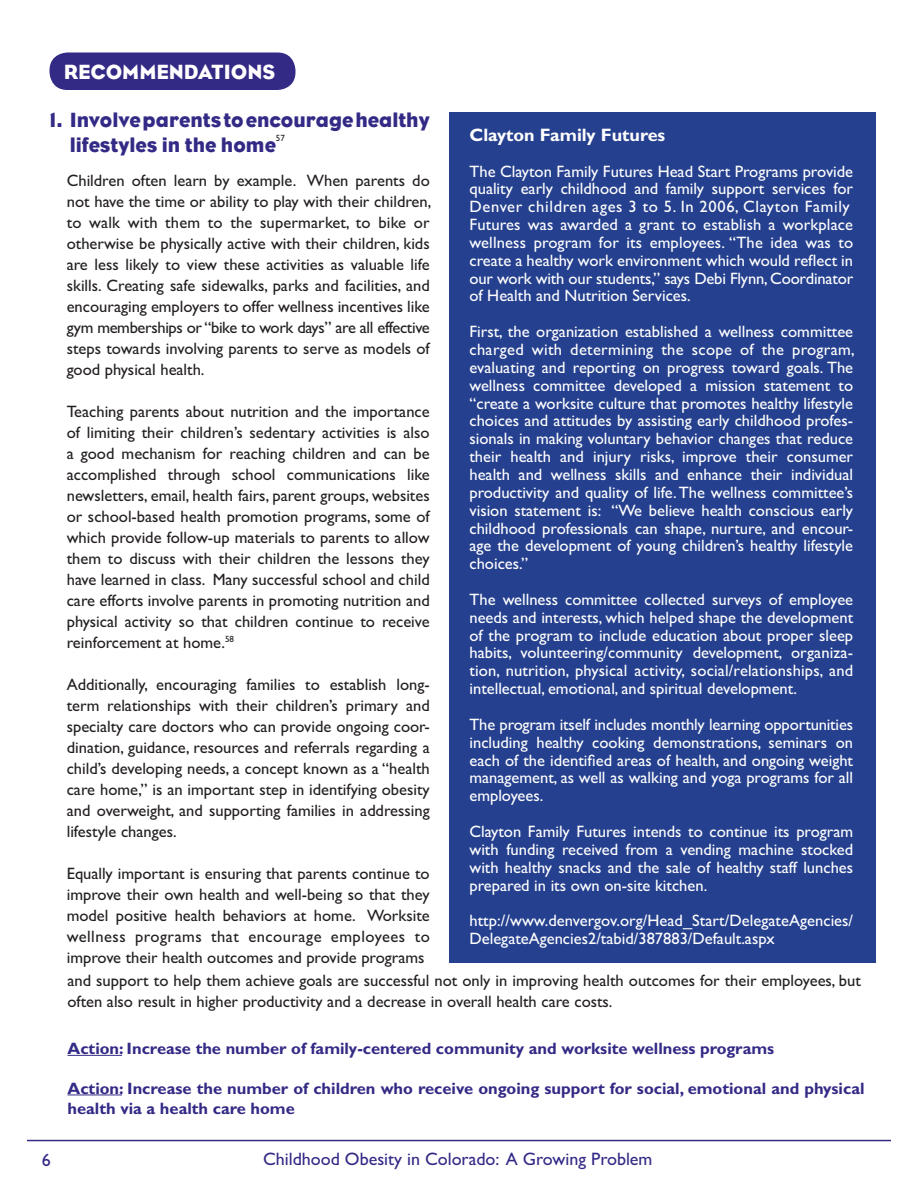
<style>
.page{position:relative;width:918px;height:1188px;background:#fff}
.page>*{position:absolute;margin:0;border:0;box-sizing:border-box;transform-origin:0 0}
.t1{font:21px "Eagle";color:#332a86}
.t2{font:21px "Eagle";color:#fff}
.t3{font:18px "Gill Sans";color:#332a86}
.t4{font:700 18px "Gill Sans";color:#fff}
.t5{font:16.5px/17.9px "Gill Sans";color:#fff;text-align:justify}
.t6{font:16.5px/21px "Gill Sans";color:#231f20;text-align:justify}
.t7{font:700 16.5px/19.8px "Gill Sans";color:#332a86}
.t8{font:9px "Gill Sans";color:#231f20}
</style>
<div class="page">
<div style="left:50px;top:52px;width:246px;height:38px;background:#332a86;border-radius:18px"></div>
<div style="left:449px;top:112px;width:427px;height:851px;background:#25408e"></div>
<hr style="left:27px;top:1140px;width:864px;height:1px;background:#332a86">
<hr style="left:68px;top:1055px;width:54px;height:1px;background:#332a86">
<hr style="left:68px;top:1095px;width:54px;height:1px;background:#332a86">
<p class="t2" style="left:64px;top:65px;width:213px">RECOMMENDATIONS</p>
<p class="t1" style="left:50px;top:113px;width:382px">1. Involve parents to encourage healthy</p>
<p class="t1" style="left:70px;top:138px;width:208px">lifestyles in the home</p>
<p class="t8" style="left:276px;top:135px;width:10px">57</p>
<p class="t6" style="left:67px;top:171px;width:366px">Children often learn by example. When parents do not have the time or ability to play with their children, to walk with them to the supermarket, to bike or otherwise be physically active with their children, kids are less likely to view these activities as valuable life skills. Creating safe sidewalks, parks and facilities, and encouraging employers to offer wellness incentives like gym memberships or “bike to work days” are all effective steps towards involving parents to serve as models of good physical health.</p>
<p class="t6" style="left:67px;top:402px;width:365px">Teaching parents about nutrition and the importance of limiting their children’s sedentary activities is also a good mechanism for reaching children and can be accomplished through school communications like newsletters, email, health fairs, parent groups, websites or school-based health promotion programs, some of which provide follow-up materials to parents to allow them to discuss with their children the lessons they have learned in class. Many successful school and child care efforts involve parents in promoting nutrition and physical activity so that children continue to receive reinforcement at home.<sup>58</sup></p>
<p class="t6" style="left:67px;top:675px;width:365px">Additionally, encouraging families to establish long&shy;term relationships with their children’s primary and specialty care doctors who can provide ongoing coor&shy;dination, guidance, resources and referrals regarding a child’s developing needs, a concept known as a “health care home,” is an important step in identifying obesity and overweight, and supporting families in addressing lifestyle changes.</p>
<p class="t6" style="left:67px;top:864px;width:365px">Equally important is ensuring that parents continue to improve their own health and well-being so that they model positive health behaviors at home. Worksite wellness programs that encourage employees to improve their health outcomes and provide programs</p>
<p class="t4" style="left:470px;top:128px;width:197px">Clayton Family Futures</p>
<p class="t5" style="left:470px;top:164px;width:385px;text-align:left">The Clayton Family Futures Head Start Programs provide quality early childhood and family support services for Denver children ages 3 to 5. In 2006, Clayton Family Futures was awarded a grant to establish a workplace wellness program for its employees. “The idea was to create a healthy work environment which would reflect in our work with our students,” says Debi Flynn, Coordinator of Health and Nutrition Services.</p>
<p class="t5" style="left:470px;top:325px;width:387px">First, the organization established a wellness committee charged with determining the scope of the program, evaluating and reporting on progress toward goals. The wellness committee developed a mission statement to “create a worksite culture that promotes healthy lifestyle choices and attitudes by assisting early childhood profes&shy;sionals in making voluntary behavior changes that reduce their health and injury risks, improve their consumer health and wellness skills and enhance their individual productivity and quality of life. The wellness committee’s vision statement is: “We believe health conscious early childhood professionals can shape, nurture, and encour&shy;age the development of young children’s healthy lifestyle choices.”</p>
<p class="t5" style="left:470px;top:592px;width:385px">The wellness committee collected surveys of employee needs and interests, which helped shape the development of the program to include education about proper sleep habits, volunteering/community development, organiza&shy;tion, nutrition, physical activity, social/relationships, and intellectual, emotional, and spiritual development.</p>
<p class="t5" style="left:470px;top:717px;width:385px">The program itself includes monthly learning opportunities including healthy cooking demonstrations, seminars on each of the identified areas of health, and ongoing weight management, as well as walking and yoga programs for all employees.</p>
<p class="t5" style="left:470px;top:824px;width:385px">Clayton Family Futures intends to continue its program with funding received from a vending machine stocked with healthy snacks and the sale of healthy staff lunches prepared in its own on-site kitchen.</p>
<p class="t5" style="left:470px;top:913px;width:385px">http://www.denvergov.org/Head_Start/DelegateAgencies/<br>DelegateAgencies2/tabid/387883/Default.aspx</p>
<p class="t6" style="left:68px;top:972px;width:795px">and support to help them achieve goals are successful not only in improving health outcomes for their employees, but often also result in higher productivity and a decrease in overall health care costs.</p>
<p class="t7" style="left:68px;top:1040px;width:708px">Action: Increase the number of family-centered community and worksite wellness programs</p>
<p class="t7" style="left:68px;top:1080px;width:799px">Action: Increase the number of children who receive ongoing support for social, emotional and physical health via a health care home</p>
<p class="t3" style="left:42px;top:1154px;width:10px">6</p>
<p class="t3" style="left:263px;top:1153px;width:391px">Childhood Obesity in Colorado: A Growing Problem</p>
</div>
